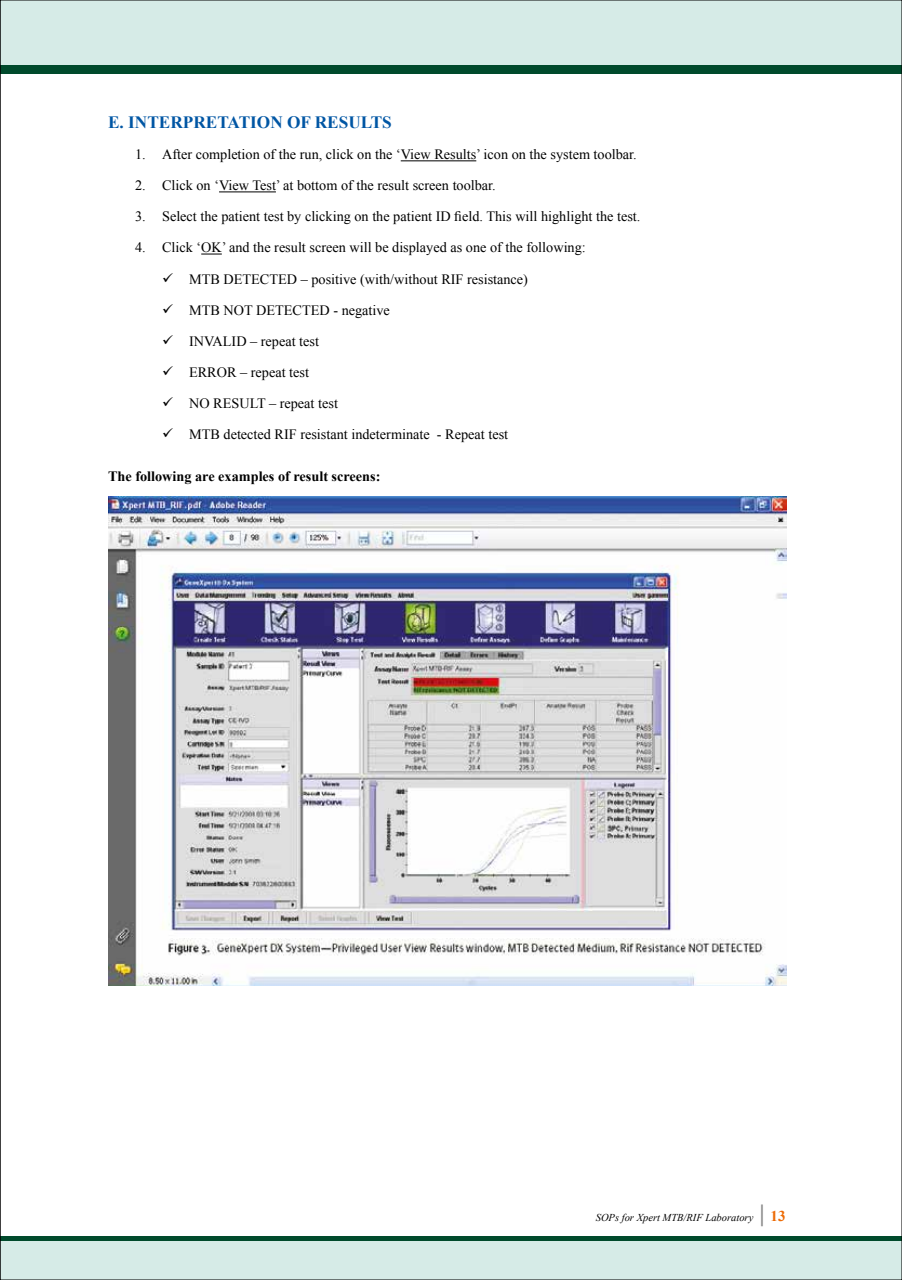
<style>
.page{position:relative;width:902px;height:1280px;background:#fff}
.page>*{position:absolute;margin:0;border:0;box-sizing:border-box;transform-origin:0 0}
.t1{font:700 17.25px "Times New Roman";color:#0056a4}
.t2{font:700 15px "Times New Roman";color:#ed6b06}
.t3{font:14.25px "Times New Roman";color:#000}
.t4{font:700 14.25px "Times New Roman";color:#000}
.t5{font:italic 10.5px "Times New Roman";color:#000}
.s1{font-size:24px;color:#878787}
</style>
<div class="page">
<div style="left:0;top:1241px;width:902px;height:39px;background:#d6ebe7"></div>
<div style="left:0;top:0;width:902px;height:65px;background:#d6ebe7"></div>
<div style="left:0;top:65px;width:902px;height:8px;background:#004a2c"></div>
<div style="left:0;top:1236px;width:902px;height:5px;background:#004a2c"></div>
<hr style="left:401px;top:160px;width:75px;height:1px;background:#000">
<hr style="left:219px;top:191px;width:57px;height:1px;background:#000">
<svg style="left:201px;top:254px;width:21px;height:1px"></svg>
<img style="left:108px;top:497px;width:678px;height:488px">
<p class="t1" style="left:108px;top:110px;width:285px">E. INTERPRETATION OF RESULTS</p>
<p class="t3" style="left:135px;top:144px;width:503px">1. After completion of the run, click on the ‘View Results’ icon on the system toolbar.</p>
<p class="t3" style="left:135px;top:175px;width:362px">2. Click on ‘View Test’ at bottom of the result screen toolbar.</p>
<p class="t3" style="left:135px;top:207px;width:507px">3. Select the patient test by clicking on the patient ID field. This will highlight the test.</p>
<p class="t3" style="left:135px;top:238px;width:452px">4. Click ‘OK’ and the result screen will be displayed as one of the following:</p>
<p class="t3" style="left:162px;top:269px;width:367px">✓ MTB DETECTED – positive (with/without RIF resistance)</p>
<p class="t3" style="left:162px;top:300px;width:229px">✓ MTB NOT DETECTED - negative</p>
<p class="t3" style="left:162px;top:331px;width:158px">✓ INVALID – repeat test</p>
<p class="t3" style="left:162px;top:362px;width:148px">✓ ERROR – repeat test</p>
<p class="t3" style="left:162px;top:393px;width:177px">✓ NO RESULT – repeat test</p>
<p class="t3" style="left:162px;top:424px;width:348px">✓ MTB detected RIF resistant indeterminate - Repeat test</p>
<p class="t4" style="left:108px;top:465px;width:274px">The following are examples of result screens:</p>
<p class="t5" style="left:596px;top:1210px;width:159px">SOPs for Xpert MTB/RIF Laboratory</p>
<p class="t2" style="left:759px;top:1205px;width:28px"><span class="s1">|</span> 13</p>
</div>
